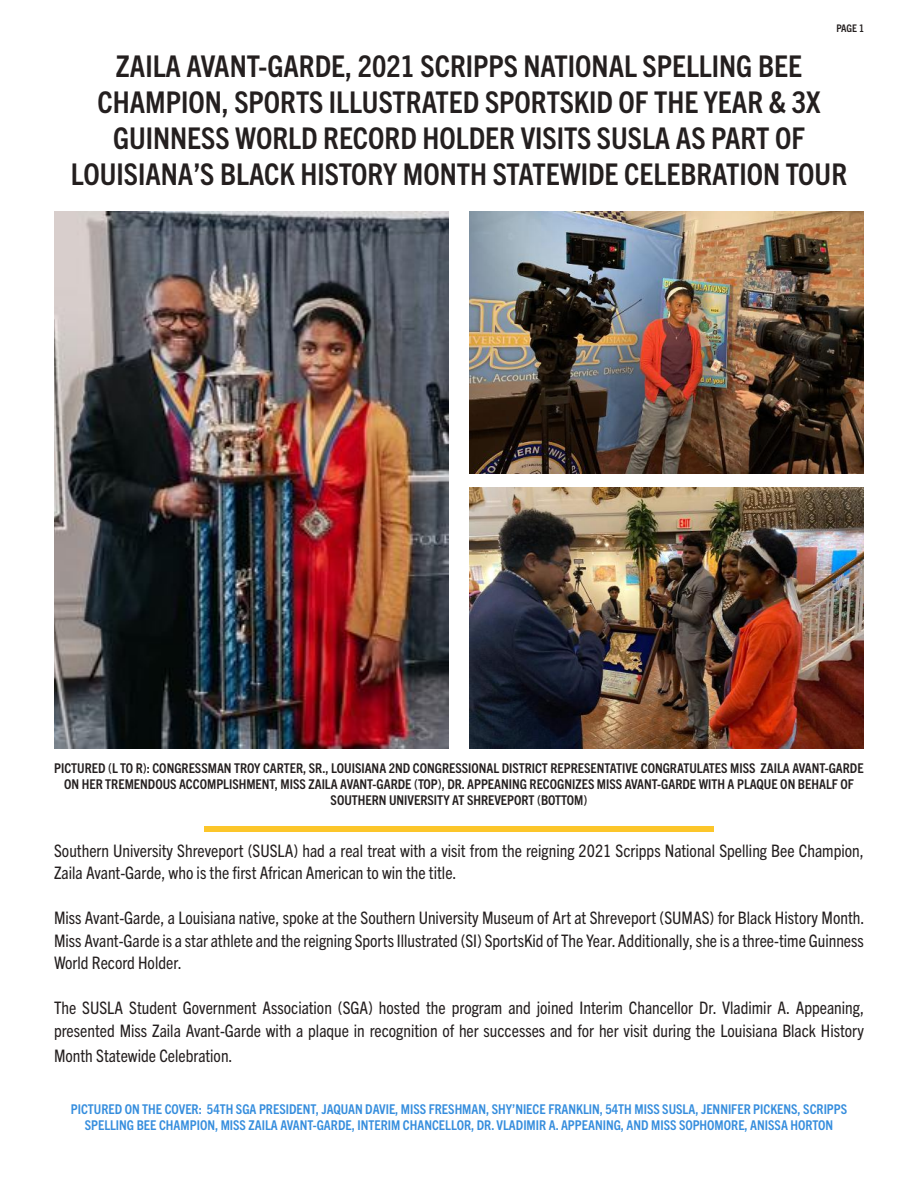
<style>
.page{position:relative;width:918px;height:1188px;background:#fff}
.page>*{position:absolute;margin:0;border:0;box-sizing:border-box;transform-origin:0 0}
.t1{font:700 condensed 30px/36px "Trade Gothic Next LT Pro";color:#241f1f;text-align:center}
.t2{font:condensed 17.25px/22.5px "Trade Gothic Next LT Pro";color:#241f1f}
.t3{font:700 condensed 13.5px/16.2px "Trade Gothic Next LT Pro";color:#241f1f;text-align:center}
.t4{font:700 condensed 13.5px/16.2px "Trade Gothic Next LT Pro";color:#358ddd;text-align:center}
.t5{font:700 condensed 10.5px "Trade Gothic Next LT Pro";color:#241f1f}
</style>
<div class="page">
<img style="left:54px;top:212px;width:394px;height:536px">
<img style="left:470px;top:212px;width:394px;height:261px">
<img style="left:470px;top:487px;width:394px;height:261px">
<div style="left:204px;top:826px;width:510px;height:6px;background:#fcc62a"></div>
<p class="t5" style="left:836px;top:21px;width:29px">PAGE 1</p>
<h1 class="t1" style="left:71px;top:46px;width:778px">ZAILA AVANT-GARDE, 2021 SCRIPPS NATIONAL SPELLING BEE CHAMPION, SPORTS ILLUSTRATED SPORTSKID OF THE YEAR &amp; 3X GUINNESS WORLD RECORD HOLDER VISITS SUSLA AS PART OF LOUISIANA’S BLACK HISTORY MONTH STATEWIDE CELEBRATION TOUR</h1>
<p class="t3" style="left:54px;top:759px;width:811px">PICTURED (L TO R): CONGRESSMAN TROY CARTER, SR., LOUISIANA 2ND CONGRESSIONAL DISTRICT REPRESENTATIVE CONGRATULATES MISS ZAILA AVANT-GARDE<br>ON HER TREMENDOUS ACCOMPLISHMENT, MISS ZAILA AVANT-GARDE (TOP), DR. APPEANING RECOGNIZES MISS AVANT-GARDE WITH A PLAQUE ON BEHALF OF<br>SOUTHERN UNIVERSITY AT SHREVEPORT (BOTTOM)</p>
<p class="t2" style="left:54px;top:838px;width:811px">Southern University Shreveport (SUSLA) had a real treat with a visit from the reigning 2021 Scripps National Spelling Bee Champion,<br>Zaila Avant-Garde, who is the first African American to win the title.</p>
<p class="t2" style="left:54px;top:906px;width:812px;text-align:justify">Miss Avant-Garde, a Louisiana native, spoke at the Southern University Museum of Art at Shreveport (SUMAS) for Black History Month.<br>Miss Avant-Garde is a star athlete and the reigning Sports Illustrated (SI) SportsKid of The Year. Additionally, she is a three-time Guinness World Record Holder.</p>
<p class="t2" style="left:54px;top:996px;width:812px">The SUSLA Student Government Association (SGA) hosted the program and joined Interim Chancellor Dr. Vladimir A. Appeaning, presented Miss Zaila Avant-Garde with a plaque in recognition of her successes and for her visit during the Louisiana Black History</p>
<p class="t2" style="left:54px;top:1044px;width:180px">Month Statewide Celebration.</p>
<p class="t4" style="left:71px;top:1100px;width:778px">PICTURED ON THE COVER: 54TH SGA PRESIDENT, JAQUAN DAVIE, MISS FRESHMAN, SHY’NIECE FRANKLIN, 54TH MISS SUSLA, JENNIFER PICKENS, SCRIPPS<br>SPELLING BEE CHAMPION, MISS ZAILA AVANT-GARDE, INTERIM CHANCELLOR, DR. VLADIMIR A. APPEANING, AND MISS SOPHOMORE, ANISSA HORTON</p>
</div>
